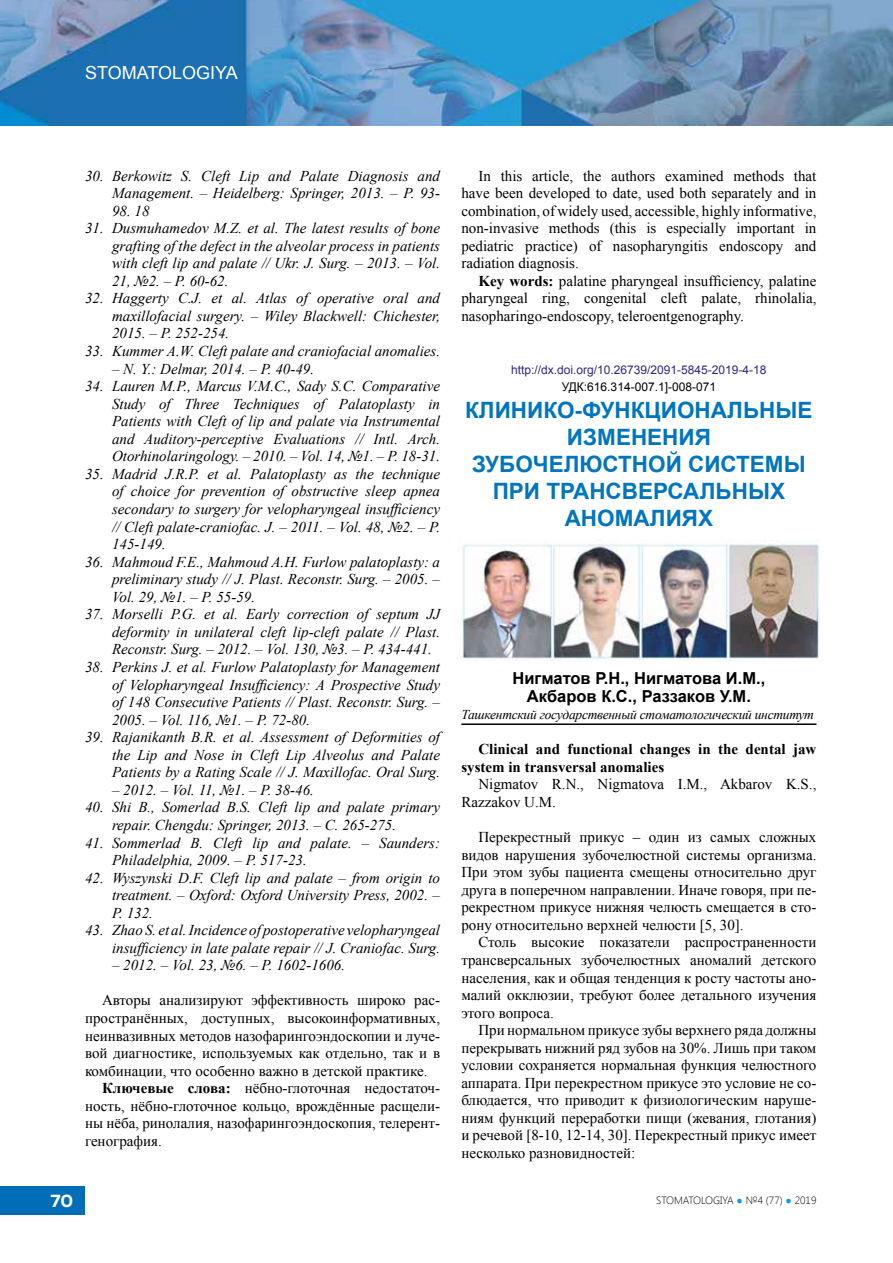
<style>
.page{position:relative;width:893px;height:1263px;background:#fff}
.page>*{position:absolute;margin:0;border:0;box-sizing:border-box;transform-origin:0 0}
.t1{font:700 22.5px/27px "Arial";color:#0075bf;text-align:center}
.t2{font:18px "Arial";color:#fff}
.t3{font:700 18px "Muller";color:#fff}
.t4{font:700 16.5px/17.5px "Arial";color:#000;text-align:center}
.t5{font:italic 15px/17.5px "Times New Roman";color:#000;text-align:justify}
.t6{font:15px/17.5px "Times New Roman";color:#000;text-align:justify}
.t7{font:700 15px/17.5px "Times New Roman";color:#000}
.t8{font:italic 13.5px "Times New Roman";letter-spacing:-.02em;color:#000}
.t9{font:12px "Arial";color:#312783}
.t10{font:12px "Arial";color:#000}
.t11{font:300 10.5px "Segoe UI";color:#000}
.s1{font-weight:700}
.s2{color:#009fe3}
</style>
<div class="page">
<img style="left:0;top:0;width:893px;height:125px">
<div style="left:0;top:1186px;width:84px;height:29px;background:#006eb7"></div>
<hr style="left:461px;top:723px;width:355px;height:2px;background:#000">
<img style="left:457px;top:540px;width:363px;height:121px">
<p class="t2" style="left:85px;top:61px;width:154px">STOMATOLOGIYA</p>
<p class="t5" style="left:85px;top:166px;width:357px;text-align:right">30. Berkowitz S. Cleft Lip and Palate Diagnosis and<br>Management. – Heidelberg: Springer, 2013. – P. 93-</p>
<p class="t5" style="left:112px;top:201px;width:39px">98. 18</p>
<p class="t5" style="left:112px;top:219px;width:330px;text-indent:-27px">31. Dusmuhamedov M.Z. et al. The latest results of bone grafting of the defect in the alveolar process in patients with cleft lip and palate // Ukr. J. Surg. – 2013. – Vol.<br>21, №2. – P. 60-62.</p>
<p class="t5" style="left:112px;top:289px;width:330px;text-indent:-27px">32. Haggerty C.J. et al. Atlas of operative oral and maxillofacial surgery. – Wiley Blackwell: Chichester, 2015. – P. 252-254.</p>
<p class="t5" style="left:85px;top:342px;width:357px">33. Kummer A.W. Cleft palate and craniofacial anomalies.</p>
<p class="t5" style="left:112px;top:359px;width:204px">– N. Y.: Delmar, 2014. – P. 40-49.</p>
<p class="t5" style="left:112px;top:377px;width:330px;text-indent:-27px">34. Lauren M.P., Marcus V.M.C., Sady S.C. Comparative Study of Three Techniques of Palatoplasty in Patients with Cleft of lip and palate via Instrumental and Auditory-perceptive Evaluations // Intl. Arch.<br>Otorhinolaringology. – 2010. – Vol. 14, №1. – P. 18-31.</p>
<p class="t5" style="left:112px;top:465px;width:330px;text-indent:-27px">35. Madrid J.R.P. et al. Palatoplasty as the technique of choice for prevention of obstructive sleep apnea secondary to surgery for velopharyngeal insufficiency // Cleft palate-craniofac. J. – 2011. – Vol. 48, №2. – P.<br>145-149.</p>
<p class="t5" style="left:112px;top:552px;width:330px;text-indent:-27px">36. Mahmoud F.E., Mahmoud A.H. Furlow palatoplasty: a preliminary study // J. Plast. Reconstr. Surg. – 2005. – Vol. 29, №1. – P. 55-59.</p>
<p class="t5" style="left:112px;top:605px;width:330px;text-indent:-27px">37. Morselli P.G. et al. Early correction of septum JJ deformity in unilateral cleft lip-cleft palate // Plast.<br>Reconstr. Surg. – 2012. – Vol. 130, №3. – P. 434-441.</p>
<p class="t5" style="left:112px;top:658px;width:330px;text-indent:-27px">38. Perkins J. et al. Furlow Palatoplasty for Management of Velopharyngeal Insufficiency: A Prospective Study of 148 Consecutive Patients // Plast. Reconstr. Surg. – 2005. – Vol. 116, №1. – P. 72-80.</p>
<p class="t5" style="left:112px;top:728px;width:330px;text-indent:-27px">39. Rajanikanth B.R. et al. Assessment of Deformities of the Lip and Nose in Cleft Lip Alveolus and Palate Patients by a Rating Scale // J. Maxillofac. Oral Surg.</p>
<p class="t5" style="left:112px;top:781px;width:203px">– 2012. – Vol. 11, №1. – P. 38-46.</p>
<p class="t5" style="left:112px;top:798px;width:330px;text-indent:-27px">40. Shi B., Somerlad B.S. Cleft lip and palate primary repair. Chengdu: Springer, 2013. – C. 265-275.</p>
<p class="t5" style="left:112px;top:833px;width:330px;text-indent:-27px">41. Sommerlad B. Cleft lip and palate. – Saunders:<br>Philadelphia, 2009. – P. 517-23.</p>
<p class="t5" style="left:112px;top:868px;width:330px;text-indent:-27px">42. Wyszynski D.F. Cleft lip and palate – from origin to treatment. – Oxford: Oxford University Press, 2002. – P. 132.</p>
<p class="t5" style="left:85px;top:921px;width:357px;text-align:right">43. Zhao S. et al. Incidence of postoperative velopharyngeal insufficiency in late palate repair // J. Craniofac. Surg.</p>
<p class="t5" style="left:112px;top:956px;width:235px">– 2012. – Vol. 23, №6. – P. 1602-1606.</p>
<p class="t6" style="left:102px;top:991px;width:340px">Авторы анализируют эффективность широко рас-</p>
<p class="t6" style="left:85px;top:1009px;width:357px">пространённых, доступных, высокоинформативных,</p>
<p class="t6" style="left:85px;top:1026px;width:357px">неинвазивных методов назофарингоэндоскопии и луче-</p>
<p class="t6" style="left:85px;top:1044px;width:357px">вой диагностике, используемых как отдельно, так и в</p>
<p class="t6" style="left:85px;top:1062px;width:344px">комбинации, что особенно важно в детской практике.</p>
<p class="t6" style="left:102px;top:1079px;width:340px"><span class="s1">Ключевые слова:</span> нёбно-глоточная недостаточ-</p>
<p class="t6" style="left:85px;top:1097px;width:357px">ность, нёбно-глоточное кольцо, врождённые расщели-</p>
<p class="t6" style="left:85px;top:1114px;width:357px">ны нёба, ринолалия, назофарингоэндоскопия, телерент-</p>
<p class="t6" style="left:85px;top:1132px;width:78px">генография.</p>
<p class="t6" style="left:461px;top:166px;width:357px;text-indent:17px">In this article, the authors examined methods that have been developed to date, used both separately and in combination, of widely used, accessible, highly informative, non-invasive methods (this is especially important in pediatric practice) of nasopharyngitis endoscopy and radiation diagnosis.</p>
<p class="t6" style="left:461px;top:272px;width:357px;text-indent:17px"><span class="s1">Key words:</span> palatine pharyngeal insufficiency, palatine pharyngeal ring, congenital cleft palate, rhinolalia, nasopharingo-endoscopy, teleroentgenography.</p>
<p class="t9" style="left:511px;top:361px;width:257px">http://dx.doi.org/10.26739/2091-5845-2019-4-18</p>
<p class="t10" style="left:562px;top:379px;width:156px">УДК:616.314-007.1]-008-071</p>
<h1 class="t1" style="left:465px;top:397px;width:349px">КЛИНИКО-ФУНКЦИОНАЛЬНЫЕ<br>ИЗМЕНЕНИЯ<br>ЗУБОЧЕЛЮСТНОЙ СИСТЕМЫ<br>ПРИ ТРАНСВЕРСАЛЬНЫХ<br>АНОМАЛИЯХ</h1>
<p class="t4" style="left:513px;top:670px;width:254px">Нигматов Р.Н., Нигматова И.М.,<br>Акбаров К.С., Раззаков У.М.</p>
<p class="t8" style="left:461px;top:705px;width:354px">Ташкентский государственный стоматологический институт</p>
<p class="t7" style="left:461px;top:740px;width:357px;text-indent:17px">Clinical and functional changes in the dental jaw system in transversal anomalies</p>
<p class="t6" style="left:461px;top:775px;width:357px;text-indent:17px">Nigmatov R.N., Nigmatova I.M., Akbarov K.S.,<br>Razzakov U.M.</p>
<p class="t6" style="left:461px;top:828px;width:357px;text-indent:17px">Перекрестный прикус – один из самых сложных видов нарушения зубочелюстной системы организма.<br>При этом зубы пациента смещены относительно друг друга в поперечном направлении. Иначе говоря, при пе&shy;рекрестном прикусе нижняя челюсть смещается в сто&shy;рону относительно верхней челюсти [5, 30].</p>
<p class="t6" style="left:461px;top:933px;width:357px;text-indent:17px">Столь высокие показатели распространенности трансверсальных зубочелюстных аномалий детского населения, как и общая тенденция к росту частоты ано&shy;малий окклюзии, требуют более детального изучения этого вопроса.</p>
<p class="t6" style="left:461px;top:1021px;width:357px;text-indent:17px">При нормальном прикусе зубы верхнего ряда должны перекрывать нижний ряд зубов на 30%. Лишь при таком условии сохраняется нормальная функция челюстного аппарата. При перекрестном прикусе это условие не со&shy;блюдается, что приводит к физиологическим наруше&shy;ниям функций переработки пищи (жевания, глотания) и речевой [8-10, 12-14, 30]. Перекрестный прикус имеет несколько разновидностей:</p>
<p class="t3" style="left:50px;top:1189px;width:24px">70</p>
<p class="t11" style="left:656px;top:1193px;width:162px">STOMATOLOGIYA <span class="s2">●</span> №4 (77) <span class="s2">●</span> 2019</p>
</div>
